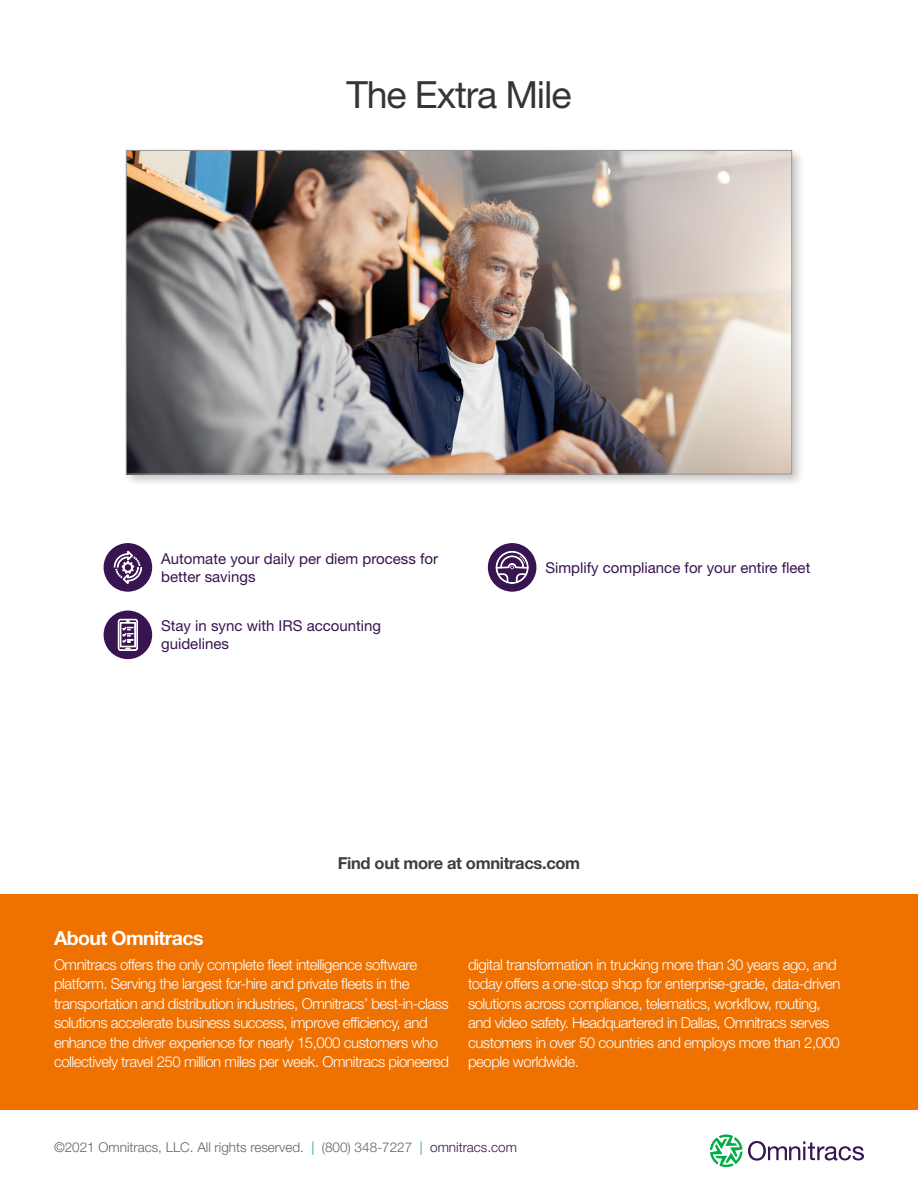
<style>
.page{position:relative;width:918px;height:1188px;background:#fff}
.page>*{position:absolute;margin:0;border:0;box-sizing:border-box;transform-origin:0 0}
.H1_Header{font:37.5px "Helvetica Neue LT Std";letter-spacing:-.03em;color:#363536}
.t1{font:700 19.5px "Helvetica Neue LT Std";letter-spacing:-.03em;color:#fff}
.t2{font:700 16.5px "Helvetica Neue LT Std";letter-spacing:-.02em;color:#3e3e3f}
.t3{font:300 15px/19.5px "Helvetica Neue LT Std";letter-spacing:-.03em;color:#fff}
.Solutions_Highlight{font:15px/18px "Helvetica Neue LT Std";color:#381451}
.t4{font:300 13.5px "Helvetica Neue LT Std";color:#636366}
.s1{color:#00ad44}
.s2{color:#381451}
</style>
<div class="page">
<svg style="left:710px;top:1134px;width:154px;height:33px"></svg>
<div style="left:0;top:894px;width:918px;height:216px;background:#ef7100"></div>
<div style="left:104px;top:611px;width:48px;height:48px;background:#381451;border-radius:50%"></div>
<svg style="left:118px;top:619px;width:20px;height:32px"></svg>
<div style="left:104px;top:543px;width:48px;height:49px;background:#381451;border-radius:50%"></div>
<svg style="left:114px;top:551px;width:28px;height:33px"></svg>
<div style="left:488px;top:543px;width:48px;height:49px;background:#381451;border-radius:50%"></div>
<svg style="left:495px;top:551px;width:34px;height:33px"></svg>
<div style="left:123px;top:147px;width:682px;height:341px;background:#231f20;opacity:.25"></div>
<img style="left:128px;top:152px;width:662px;height:320px">
<p class="H1_Header" style="left:347px;top:72px;width:226px">The Extra Mile</p>
<p class="Solutions_Highlight" style="left:161px;top:549px;width:279px">Automate your daily per diem process for better savings</p>
<p class="Solutions_Highlight" style="left:161px;top:617px;width:222px">Stay in sync with IRS accounting guidelines</p>
<p class="Solutions_Highlight" style="left:545px;top:558px;width:267px">Simplify compliance for your entire fleet</p>
<h2 class="t1" style="left:54px;top:926px;width:151px">About Omnitracs</h2>
<p class="t2" style="left:338px;top:853px;width:244px">Find out more at omnitracs.com</p>
<p class="t3" style="left:54px;top:954px;width:397px">Omnitracs offers the only complete fleet intelligence software platform. Serving the largest for-hire and private fleets in the transportation and distribution industries, Omnitracs’ best-in-class solutions accelerate business success, improve efficiency, and enhance the driver experience for nearly 15,000 customers who collectively travel 250 million miles per week. Omnitracs pioneered</p>
<p class="t3" style="left:468px;top:954px;width:374px">digital transformation in trucking more than 30 years ago, and today offers a one-stop shop for enterprise-grade, data-driven solutions across compliance, telematics, workflow, routing, and video safety. Headquartered in Dallas, Omnitracs serves customers in over 50 countries and employs more than 2,000 people worldwide.</p>
<p class="t4" style="left:54px;top:1139px;width:464px">©2021 Omnitracs, LLC. All rights reserved. <span class="s1">|</span> (800) 348-7227 <span class="s1">|</span> <span class="s2">omnitracs.com</span></p>
</div>
